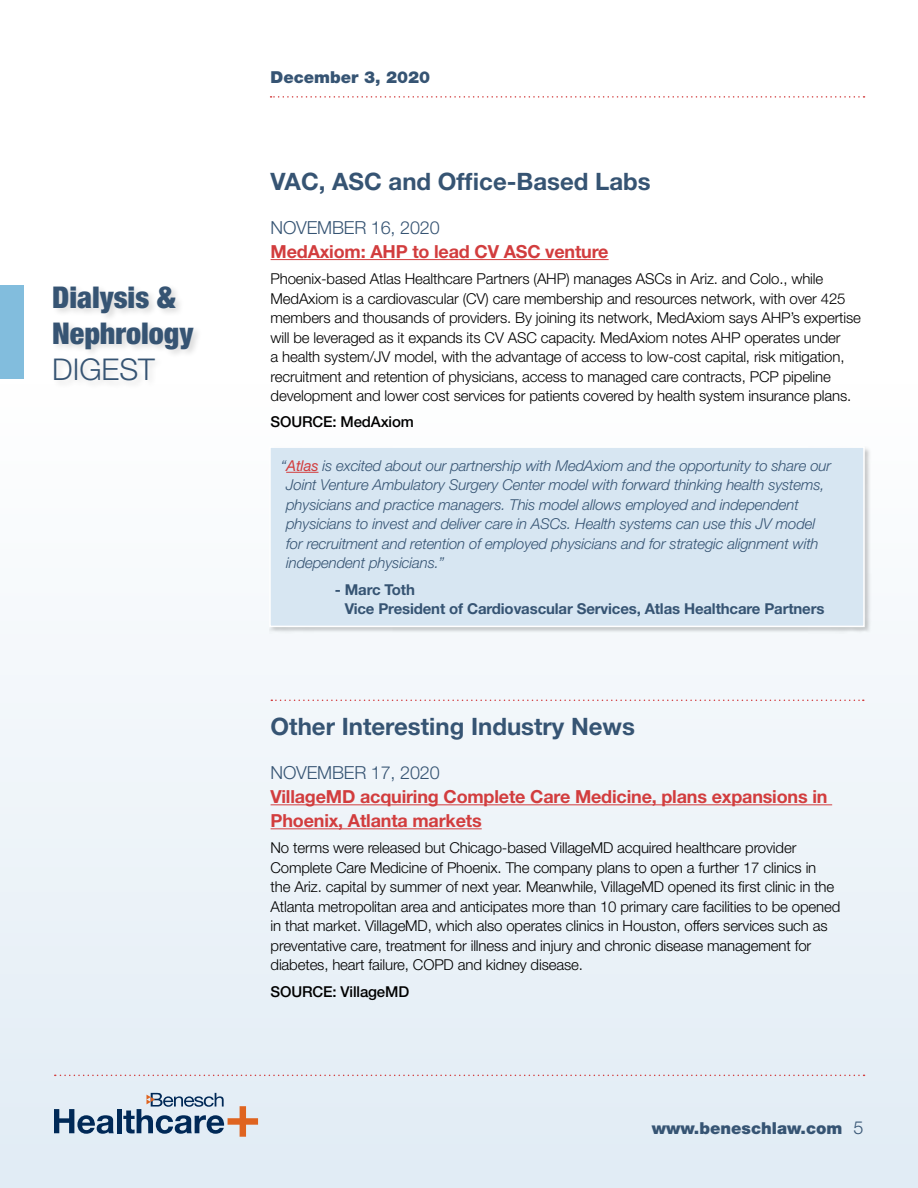
<style>
.page{position:relative;width:918px;height:1188px;background:#fff}
.page>*{position:absolute;margin:0;border:0;box-sizing:border-box;transform-origin:0 0}
.t1{font:900 condensed 30px/36px "Helvetica Neue";color:#365473}
.t2{font:300 30px "Helvetica Neue";color:#365473}
.t3{font:700 24px "Helvetica Neue";color:#365473}
.t4{font:700 18px/24px "Helvetica Neue";letter-spacing:-.01em;color:#d23d3e}
.t5{font:300 18px "Helvetica Neue";letter-spacing:-.01em;color:#365473}
.t6{font:900 16.5px "Helvetica Neue";color:#365473}
.t7{font:300 15px/19.5px "Helvetica Neue";letter-spacing:-.01em;color:#000}
.t8{font:italic 300 15px/19.5px "Helvetica Neue";letter-spacing:-.01em;color:#365473}
.t9{font:700 15px/19.5px "Helvetica Neue";letter-spacing:-.01em;color:#365473}
.t10{font:500 15px "Helvetica Neue";letter-spacing:-.01em;color:#000}
.s1{font-weight:400;color:#d23d3e}
.s2{font-weight:300;font-size:18px}
</style>
<div class="page">
<div style="left:0;top:385px;width:918px;height:803px;background:linear-gradient(to bottom,#fefefe,#e0ebf4)"></div>
<div style="left:269px;top:446px;width:603px;height:188px;background:#000;opacity:.2"></div>
<div style="left:269px;top:446px;width:596px;height:181px;background:#d7e6f2;border:2px solid #fff"></div>
<svg style="left:271px;top:96px;width:594px;height:2px"></svg>
<div style="left:0;top:285px;width:23px;height:93px;background:#82bddd"></div>
<svg style="left:55px;top:1075px;width:810px;height:1px"></svg>
<svg style="left:54px;top:1109px;width:60px;height:25px"></svg>
<hr style="left:117px;top:1109px;width:4px;height:24px;background:#002957">
<svg style="left:123px;top:1093px;width:135px;height:44px;background:#adb6c2"></svg>
<div style="left:51px;top:283px;width:151px;height:106px;background:#000;opacity:.15"></div>
<hr style="left:271px;top:259px;width:338px;height:1px;background:#d23d3e">
<svg style="left:271px;top:700px;width:593px;height:1px"></svg>
<hr style="left:271px;top:804px;width:561px;height:1px;background:#d23d3e">
<hr style="left:271px;top:828px;width:211px;height:1px;background:#d23d3e">
<hr style="left:286px;top:472px;width:33px;height:1px;background:#d23d3e">
<h1 class="t1" style="left:52px;top:279px;width:143px">Dialysis &amp;<br>Nephrology</h1>
<h1 class="t2" style="left:52px;top:351px;width:104px">DIGEST</h1>
<p class="t6" style="left:271px;top:67px;width:161px">December 3, 2020</p>
<h2 class="t3" style="left:271px;top:166px;width:382px">VAC, ASC and Office-Based Labs</h2>
<p class="t5" style="left:271px;top:216px;width:171px">NOVEMBER 16, 2020</p>
<p class="t4" style="left:271px;top:239px;width:340px">MedAxiom: AHP to lead CV ASC venture</p>
<p class="t7" style="left:271px;top:269px;width:592px">Phoenix-based Atlas Healthcare Partners (AHP) manages ASCs in Ariz. and Colo., while MedAxiom is a cardiovascular (CV) care membership and resources network, with over 425 members and thousands of providers. By joining its network, MedAxiom says AHP’s expertise will be leveraged as it expands its CV ASC capacity. MedAxiom notes AHP operates under<br>a health system/JV model, with the advantage of access to low-cost capital, risk mitigation, recruitment and retention of physicians, access to managed care contracts, PCP pipeline development and lower cost services for patients covered by health system insurance plans.</p>
<p class="t10" style="left:271px;top:413px;width:145px">SOURCE: MedAxiom</p>
<p class="t8" style="left:286px;top:456px;width:547px;text-indent:-5px">“<span class="s1">Atlas</span> is excited about our partnership with MedAxiom and the opportunity to share our Joint Venture Ambulatory Surgery Center model with forward thinking health systems, physicians and practice managers. This model allows employed and independent physicians to invest and deliver care in ASCs. Health systems can use this JV model for recruitment and retention of employed physicians and for strategic alignment with independent physicians.”</p>
<p class="t9" style="left:345px;top:579px;width:481px;text-indent:-10px">- Marc Toth<br>Vice President of Cardiovascular Services, Atlas Healthcare Partners</p>
<h2 class="t3" style="left:271px;top:711px;width:366px">Other Interesting Industry News</h2>
<p class="t5" style="left:271px;top:762px;width:171px">NOVEMBER 17, 2020</p>
<p class="t4" style="left:271px;top:784px;width:558px">VillageMD acquiring Complete Care Medicine, plans expansions in<br>Phoenix, Atlanta markets</p>
<p class="t7" style="left:271px;top:838px;width:571px">No terms were released but Chicago-based VillageMD acquired healthcare provider Complete Care Medicine of Phoenix. The company plans to open a further 17 clinics in<br>the Ariz. capital by summer of next year. Meanwhile, VillageMD opened its first clinic in the Atlanta metropolitan area and anticipates more than 10 primary care facilities to be opened in that market. VillageMD, which also operates clinics in Houston, offers services such as preventative care, treatment for illness and injury and chronic disease management for diabetes, heart failure, COPD and kidney disease.</p>
<p class="t10" style="left:271px;top:982px;width:140px">SOURCE: VillageMD</p>
<p class="t6" style="left:652px;top:1119px;width:213px">www.beneschlaw.com <span class="s2">5</span></p>
</div>
